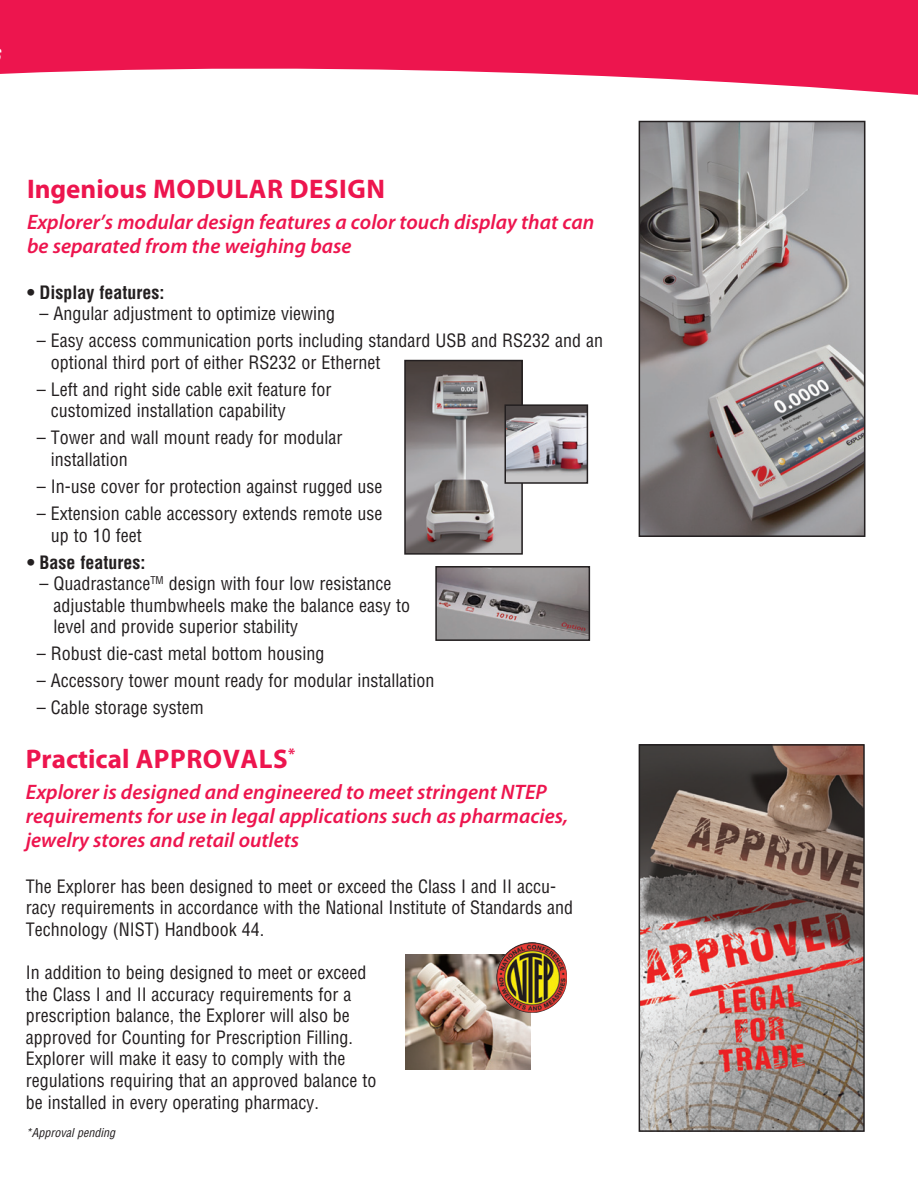
<style>
.page{position:relative;width:918px;height:1188px;background:#fff}
.page>*{position:absolute;margin:0;border:0;box-sizing:border-box;transform-origin:0 0}
.t1{font:700 27px "Myriad Pro";letter-spacing:.02em;color:#ed154e}
.t2{font:italic 600 21px/24px "Myriad Pro";color:#ed154e}
.t3{font:condensed 18px/21.6px "Helvetica";color:#231f20}
.t4{font:700 condensed 18px "Helvetica";color:#231f20}
.t5{font:italic condensed 12px "Helvetica";color:#231f20}
</style>
<div class="page">
<svg style="left:0;top:0;width:918px;height:162px"></svg>
<img style="left:642px;top:124px;width:220px;height:410px">
<div style="left:639px;top:121px;width:226px;height:416px;border:2px solid #231f20"></div>
<img style="left:407px;top:363px;width:113px;height:189px">
<div style="left:404px;top:360px;width:119px;height:195px;border:2px solid #231f20"></div>
<img style="left:508px;top:407px;width:77px;height:74px">
<div style="left:505px;top:404px;width:83px;height:80px;border:2px solid #231f20"></div>
<img style="left:438px;top:569px;width:149px;height:69px">
<div style="left:435px;top:566px;width:155px;height:75px;border:2px solid #231f20"></div>
<img style="left:642px;top:747px;width:220px;height:382px">
<div style="left:639px;top:744px;width:226px;height:388px;border:2px solid #231f20"></div>
<img style="left:405px;top:954px;width:126px;height:115px">
<img style="left:496px;top:942px;width:71px;height:71px">
<p class="t1" style="left:27px;top:172px;width:360px">Ingenious MODULAR DESIGN</p>
<p class="t2" style="left:27px;top:209px;width:569px">Explorer’s modular design features a color touch display that can be separated from the weighing base</p>
<p class="t4" style="left:27px;top:281px;width:139px">• Display features:</p>
<p class="t3" style="left:40px;top:303px;width:297px">– Angular adjustment to optimize viewing</p>
<p class="t3" style="left:51px;top:330px;width:554px;text-indent:-14px">– Easy access communication ports including standard USB and RS232 and an optional third port of either RS232 or Ethernet</p>
<p class="t3" style="left:51px;top:378px;width:282px;text-indent:-14px">– Left and right side cable exit feature for customized installation capability</p>
<p class="t3" style="left:51px;top:427px;width:293px;text-indent:-14px">– Tower and wall mount ready for modular installation</p>
<p class="t3" style="left:37px;top:475px;width:347px">– In-use cover for protection against rugged use</p>
<p class="t3" style="left:51px;top:502px;width:333px;text-indent:-14px">– Extension cable accessory extends remote use up to 10 feet</p>
<p class="t4" style="left:27px;top:551px;width:120px">• Base features:</p>
<p class="t3" style="left:53px;top:573px;width:358px;text-indent:-14px">– Quadrastance<sup>TM</sup> design with four low resistance adjustable thumbwheels make the balance easy to level and provide superior stability</p>
<p class="t3" style="left:37px;top:643px;width:289px">– Robust die-cast metal bottom housing</p>
<p class="t3" style="left:37px;top:670px;width:399px">– Accessory tower mount ready for modular installation</p>
<p class="t3" style="left:37px;top:697px;width:168px">– Cable storage system</p>
<p class="t1" style="left:26px;top:741px;width:271px">Practical APPROVALS<sup>*</sup></p>
<p class="t2" style="left:26px;top:779px;width:544px">Explorer is designed and engineered to meet stringent NTEP requirements for use in legal applications such as pharmacies, jewelry stores and retail outlets</p>
<p class="t3" style="left:26px;top:875px;width:549px">The Explorer has been designed to meet or exceed the Class I and II accu&shy;racy requirements in accordance with the National Institute of Standards and<br>Technology (NIST) Handbook 44.</p>
<p class="t3" style="left:26px;top:961px;width:352px">In addition to being designed to meet or exceed the Class I and II accuracy requirements for a prescription balance, the Explorer will also be approved for Counting for Prescription Filling.<br>Explorer will make it easy to comply with the regulations requiring that an approved balance to be installed in every operating pharmacy.</p>
<p class="t5" style="left:26px;top:1125px;width:91px">*Approval pending</p>
</div>
